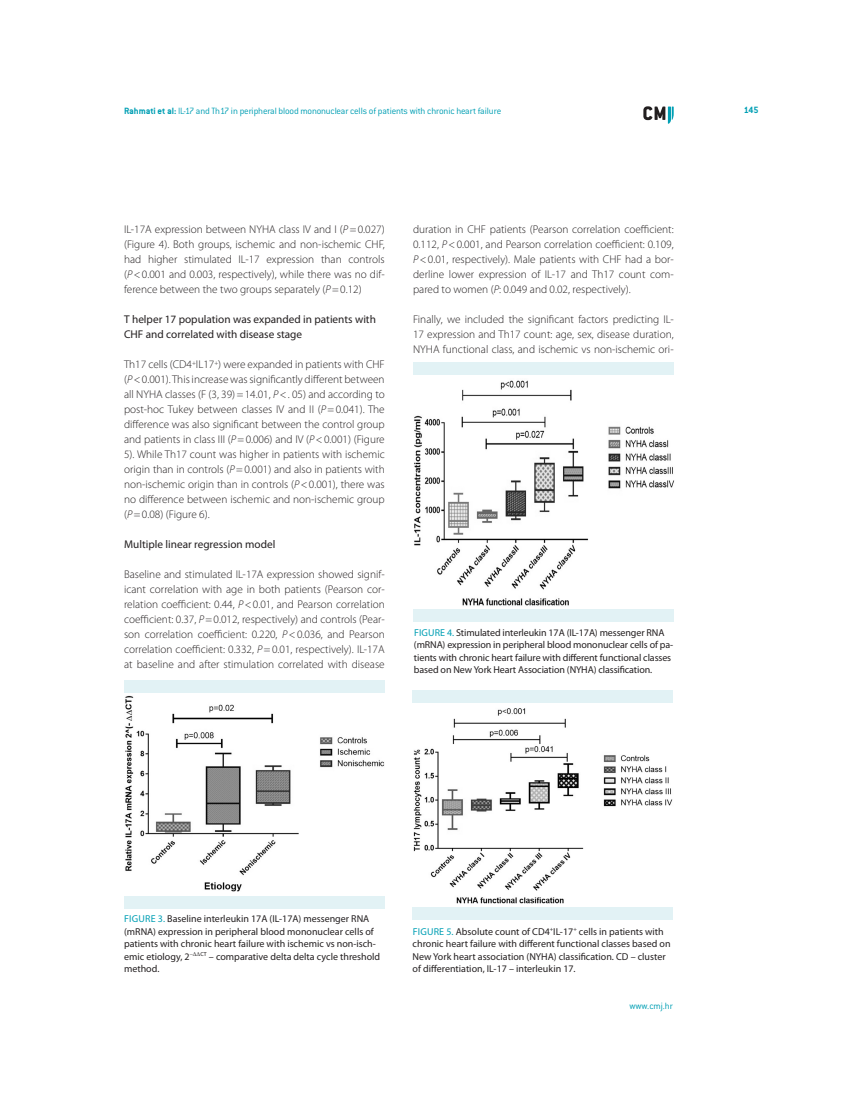
<style>
.page{position:relative;width:851px;height:1099px;background:#fff}
.page>*{position:absolute;margin:0;border:0;box-sizing:border-box;transform-origin:0 0}
.t1{font:300 11.25px/15px "Myriad Pro";color:#231f20;text-align:justify}
.t2{font:11.25px/15px "Myriad Pro";color:#231f20}
.t3{font:10px/12.5px "Myriad Pro";color:#231f20}
.t4{font:300 10px "ITC Conduit LTCE";letter-spacing:-.015em;color:#009fb4}
.t5{font:700 10px "ITC Conduit LTCE";color:#009fb4}
.s1{font-weight:700}
.s2{font-style:italic}
.s3{color:#009fb4}
</style>
<div class="page">
<svg style="left:643px;top:106px;width:30px;height:18px"></svg>
<img style="left:413px;top:708px;width:260px;height:195px">
<div style="left:412px;top:690px;width:260px;height:12px;background:#e2f2f5"></div>
<div style="left:412px;top:907px;width:260px;height:12px;background:#e2f2f5"></div>
<img style="left:414px;top:380px;width:261px;height:226px">
<div style="left:413px;top:362px;width:260px;height:13px;background:#e2f2f5"></div>
<div style="left:413px;top:609px;width:260px;height:13px;background:#e2f2f5"></div>
<img style="left:125px;top:695px;width:259px;height:196px">
<div style="left:124px;top:680px;width:260px;height:13px;background:#e2f2f5"></div>
<div style="left:124px;top:896px;width:260px;height:12px;background:#e2f2f5"></div>
<p class="t4" style="left:124px;top:106px;width:378px"><span class="s1">Rahmati et al:</span> IL-17 and Th17 in peripheral blood mononuclear cells of patients with chronic heart failure</p>
<p class="t5" style="left:743px;top:104px;width:16px">145</p>
<p class="t1" style="left:124px;top:222px;width:262px">IL-17A expression between NYHA class IV and I (<span class="s2">P</span>=0.027) (Figure 4). Both groups, ischemic and non-ischemic CHF, had higher stimulated IL-17 expression than controls (<span class="s2">P</span>&lt;0.001 and 0.003, respectively), while there was no dif&shy;ference between the two groups separately (<span class="s2">P</span>=0.12)</p>
<p class="t2" style="left:124px;top:312px;width:253px">T helper 17 population was expanded in patients with<br>CHF and correlated with disease stage</p>
<p class="t1" style="left:124px;top:357px;width:262px">Th17 cells (CD4<sup>+</sup>IL17<sup>+</sup>) were expanded in patients with CHF (<span class="s2">P</span>&lt;0.001). This increase was significantly different between all NYHA classes (F (3, 39)=14.01, <span class="s2">P</span>&lt;. 05) and according to post-hoc Tukey between classes IV and II (<span class="s2">P</span>=0.041). The difference was also significant between the control group and patients in class III (<span class="s2">P</span>=0.006) and IV (<span class="s2">P</span>&lt;0.001) (Figure 5). While Th17 count was higher in patients with ischemic origin than in controls (<span class="s2">P</span>=0.001) and also in patients with non-ischemic origin than in controls (<span class="s2">P</span>&lt;0.001), there was no difference between ischemic and non-ischemic group (<span class="s2">P</span>=0.08) (Figure 6).</p>
<p class="t2" style="left:124px;top:537px;width:153px">Multiple linear regression model</p>
<p class="t1" style="left:124px;top:567px;width:262px">Baseline and stimulated IL-17A expression showed signif&shy;icant correlation with age in both patients (Pearson cor&shy;relation coefficient: 0.44, <span class="s2">P</span>&lt;0.01, and Pearson correlation coefficient: 0.37, <span class="s2">P</span>=0.012, respectively) and controls (Pear&shy;son correlation coefficient: 0.220, <span class="s2">P</span>&lt;0.036, and Pearson correlation coefficient: 0.332, <span class="s2">P</span>=0.01, respectively). IL-17A at baseline and after stimulation correlated with disease</p>
<p class="t1" style="left:413px;top:222px;width:262px">duration in CHF patients (Pearson correlation coefficient:<br>0.112, <span class="s2">P</span>&lt;0.001, and Pearson correlation coefficient: 0.109, <span class="s2">P</span>&lt;0.01, respectively). Male patients with CHF had a bor&shy;derline lower expression of IL-17 and Th17 count com&shy;pared to women (<span class="s2">P</span>: 0.049 and 0.02, respectively).</p>
<p class="t1" style="left:413px;top:312px;width:262px">Finally, we included the significant factors predicting IL-17 expression and Th17 count: age, sex, disease duration, NYHA functional class, and ischemic vs non-ischemic ori-</p>
<p class="t3" style="left:414px;top:626px;width:261px"><span class="s3">Figure 4.</span> Stimulated interleukin 17A (IL-17A) messenger RNA (mRNA) expression in peripheral blood mononuclear cells of pa&shy;tients with chronic heart failure with different functional classes based on New York Heart Association (NYHA) classification.</p>
<p class="t3" style="left:124px;top:912px;width:257px"><span class="s3">Figure 3.</span> Baseline interleukin 17A (IL-17A) messenger RNA (mRNA) expression in peripheral blood mononuclear cells of patients with chronic heart failure with ischemic vs non-isch&shy;emic etiology, 2−<sup>ΔΔ</sup><sup>CT</sup> – comparative delta delta cycle threshold method.</p>
<p class="t3" style="left:412px;top:924px;width:259px"><span class="s3">Figure 5.</span> Absolute count of CD4<sup>+</sup>IL-17<sup>+</sup> cells in patients with chronic heart failure with different functional classes based on New York heart association (NYHA) classification. CD – cluster of differentiation, IL-17 – interleukin 17.</p>
<p class="t4" style="left:629px;top:1000px;width:45px">www.cmj.hr</p>
</div>
